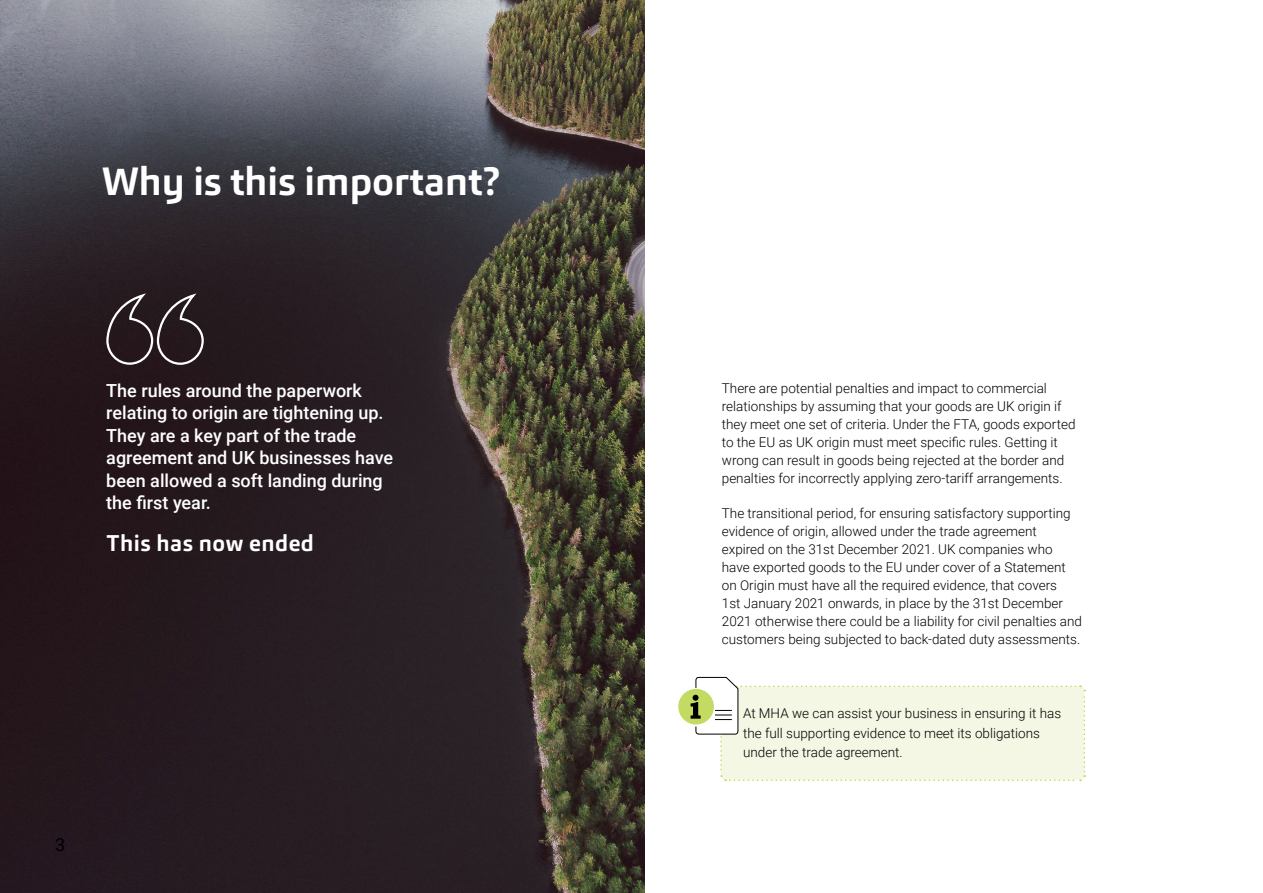
<style>
.page{position:relative;width:1263px;height:893px;background:#fff}
.page>*{position:absolute;margin:0;border:0;box-sizing:border-box;transform-origin:0 0}
.t1{font:700 39px "Carnac";color:#fff}
.t2{font:700 22.5px "Carnac";letter-spacing:.02em;color:#fff}
.t3{font:500 18px/22.5px "Roboto";color:#fff}
.t4{font:18px "Roboto";color:#000}
.t5{font:300 13.5px/18px "Roboto";color:#000}
</style>
<div class="page">
<img style="left:0;top:0;width:644px;height:893px">
<svg style="left:105px;top:296px;width:100px;height:70px;background:#3f3437"></svg>
<div style="left:678px;top:689px;width:36px;height:35px;background:#c3db63;border-radius:50%"></div>
<svg style="left:691px;top:677px;width:395px;height:104px"></svg>
<h1 class="t1" style="left:102px;top:157px;width:399px">Why is this important?</h1>
<h3 class="t3" style="left:106px;top:378px;width:288px">The rules around the paperwork relating to origin are tightening up.<br>They are a key part of the trade agreement and UK businesses have been allowed a soft landing during the first year.</h3>
<h2 class="t2" style="left:106px;top:529px;width:209px">This has now ended</h2>
<h3 class="t4" style="left:55px;top:832px;width:12px">3</h3>
<p class="t5" style="left:722px;top:379px;width:355px">There are potential penalties and impact to commercial relationships by assuming that your goods are UK origin if they meet one set of criteria. Under the FTA, goods exported to the EU as UK origin must meet specific rules. Getting it wrong can result in goods being rejected at the border and penalties for incorrectly applying zero-tariff arrangements.</p>
<p class="t5" style="left:722px;top:504px;width:362px">The transitional period, for ensuring satisfactory supporting evidence of origin, allowed under the trade agreement expired on the 31st December 2021. UK companies who have exported goods to the EU under cover of a Statement on Origin must have all the required evidence, that covers<br>1st January 2021 onwards, in place by the 31st December 2021 otherwise there could be a liability for civil penalties and customers being subjected to back-dated duty assessments.</p>
<p class="t5" style="left:743px;top:703px;width:320px;line-height:19.5px">At MHA we can assist your business in ensuring it has the full supporting evidence to meet its obligations under the trade agreement.</p>
</div>
